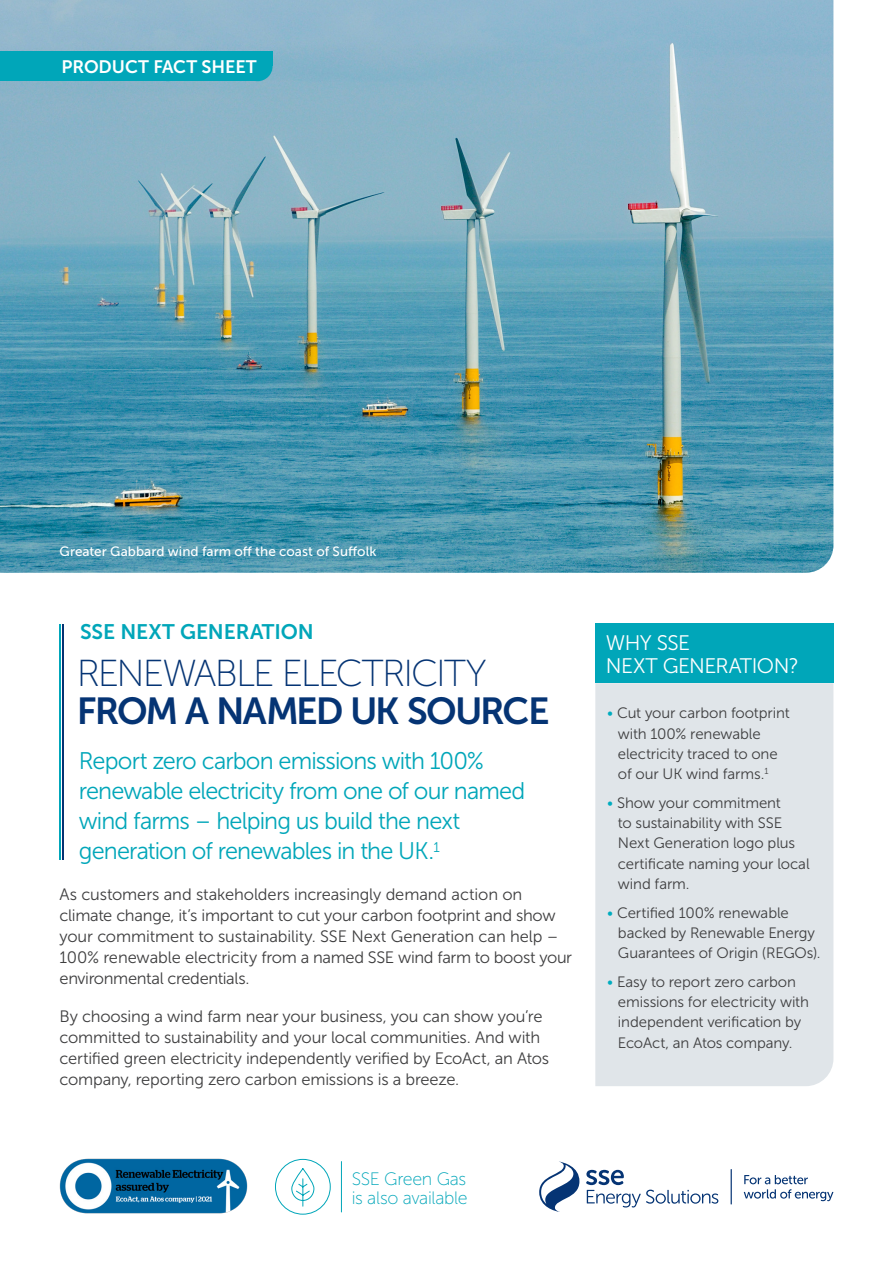
<style>
.page{position:relative;width:893px;height:1263px;background:#fff}
.page>*{position:absolute;margin:0;border:0;box-sizing:border-box;transform-origin:0 0}
.Cover_Headline{font:37.5px "Museo Sans 100";letter-spacing:-.055em;color:#053474}
.Cover_Headline-2{font:37.5px "Museo Sans 700";letter-spacing:-.045em;color:#053474}
.Standfirst_-_TEAL{font:24px/30px "Museo Sans 300";letter-spacing:-.035em;color:#00a6b9}
.t1{font:21px/22.5px "Museo Sans 300";letter-spacing:-.025em;color:#fff}
.t2{font:21px "Museo Sans 700";letter-spacing:-.005em;color:#00a6b9}
.Pull-Out_Text{font:18px/19.8px "Museo Sans 100";letter-spacing:-.02em;color:#00a6b9}
.Cover_Headline-3{font:18px "Museo Sans 700";letter-spacing:-.005em;color:#fff}
.Body_Copy{font:16.5px/21px "Museo Sans 300";letter-spacing:-.01em;color:#3e3e3f}
.t3{font:15px/20.2px "Museo Sans 300";letter-spacing:-.005em;color:#3e3e3f}
.Body_Copy-2{font:13.5px "Museo Sans 500";letter-spacing:.005em;color:#fff}
.s1{color:#00acbf}
</style>
<div class="page">
<img style="left:0;top:0;width:833px;height:573px">
<svg style="left:539px;top:1161px;width:40px;height:51px"></svg>
<hr style="left:731px;top:1169px;width:1px;height:35px;background:#053474">
<svg style="left:744px;top:1175px;width:89px;height:26px"></svg>
<svg style="left:586px;top:1170px;width:132px;height:37px"></svg>
<hr style="left:63px;top:624px;width:1px;height:235px;background:#053474">
<hr style="left:60px;top:624px;width:1px;height:235px;background:#00a6b9">
<div style="left:243px;top:51px;width:30px;height:30px;background:#00a6b9;border-radius:50%"></div>
<div style="left:0;top:51px;width:258px;height:30px;background:#00a6b9"></div>
<div style="left:0;top:51px;width:273px;height:15px;background:#00a6b9"></div>
<div style="left:595px;top:683px;width:238px;height:403px;background:#e0e5e9"></div>
<div style="left:595px;top:624px;width:238px;height:59px;background:#00a6b9"></div>
<img style="left:59px;top:1159px;width:189px;height:55px">
<hr style="left:341px;top:1161px;width:1px;height:51px;background:#00a6b9">
<svg style="left:275px;top:1158px;width:56px;height:57px"></svg>
<p class="Cover_Headline-3" style="left:62px;top:57px;width:197px">PRODUCT FACT SHEET</p>
<p class="Body_Copy-2" style="left:60px;top:543px;width:318px">Greater Gabbard wind farm off the coast of Suffolk</p>
<p class="t2" style="left:80px;top:620px;width:235px">SSE NEXT GENERATION</p>
<p class="Cover_Headline" style="left:77px;top:653px;width:412px">RENEWABLE ELECTRICITY</p>
<p class="Cover_Headline-2" style="left:77px;top:690px;width:474px">FROM A NAMED UK SOURCE</p>
<p class="Standfirst_-_TEAL" style="left:79px;top:746px;width:448px">Report zero carbon emissions with 100% renewable electricity from one of our named wind farms – helping us build the next generation of renewables in the UK.<sup>1</sup></p>
<p class="Body_Copy" style="left:60px;top:883px;width:514px">As customers and stakeholders increasingly demand action on climate change, it’s important to cut your carbon footprint and show your commitment to sustainability. SSE Next Generation can help – 100% renewable electricity from a named SSE wind farm to boost your environmental credentials.</p>
<p class="Body_Copy" style="left:60px;top:1005px;width:491px">By choosing a wind farm near your business, you can show you’re committed to sustainability and your local communities. And with certified green electricity independently verified by EcoAct, an Atos company, reporting zero carbon emissions is a breeze.</p>
<p class="Pull-Out_Text" style="left:352px;top:1169px;width:117px">SSE Green Gas is also available</p>
<p class="t1" style="left:606px;top:632px;width:194px">WHY SSE<br>NEXT GENERATION?</p>
<p class="t3" style="left:618px;top:703px;width:173px;text-indent:-11px"><span class="s1">•</span> Cut your carbon footprint with 100% renewable electricity traced to one of our UK wind farms.<sup>1</sup></p>
<p class="t3" style="left:618px;top:793px;width:193px;text-indent:-11px"><span class="s1">•</span> Show your commitment<br>to sustainability with SSE<br>Next Generation logo plus certificate naming your local wind farm.</p>
<p class="t3" style="left:618px;top:902px;width:204px;text-indent:-11px"><span class="s1">•</span> Certified 100% renewable backed by Renewable Energy<br>Guarantees of Origin (REGOs).</p>
<p class="t3" style="left:618px;top:972px;width:193px;text-indent:-11px"><span class="s1">•</span> Easy to report zero carbon emissions for electricity with independent verification by<br>EcoAct, an Atos company.</p>
</div>
